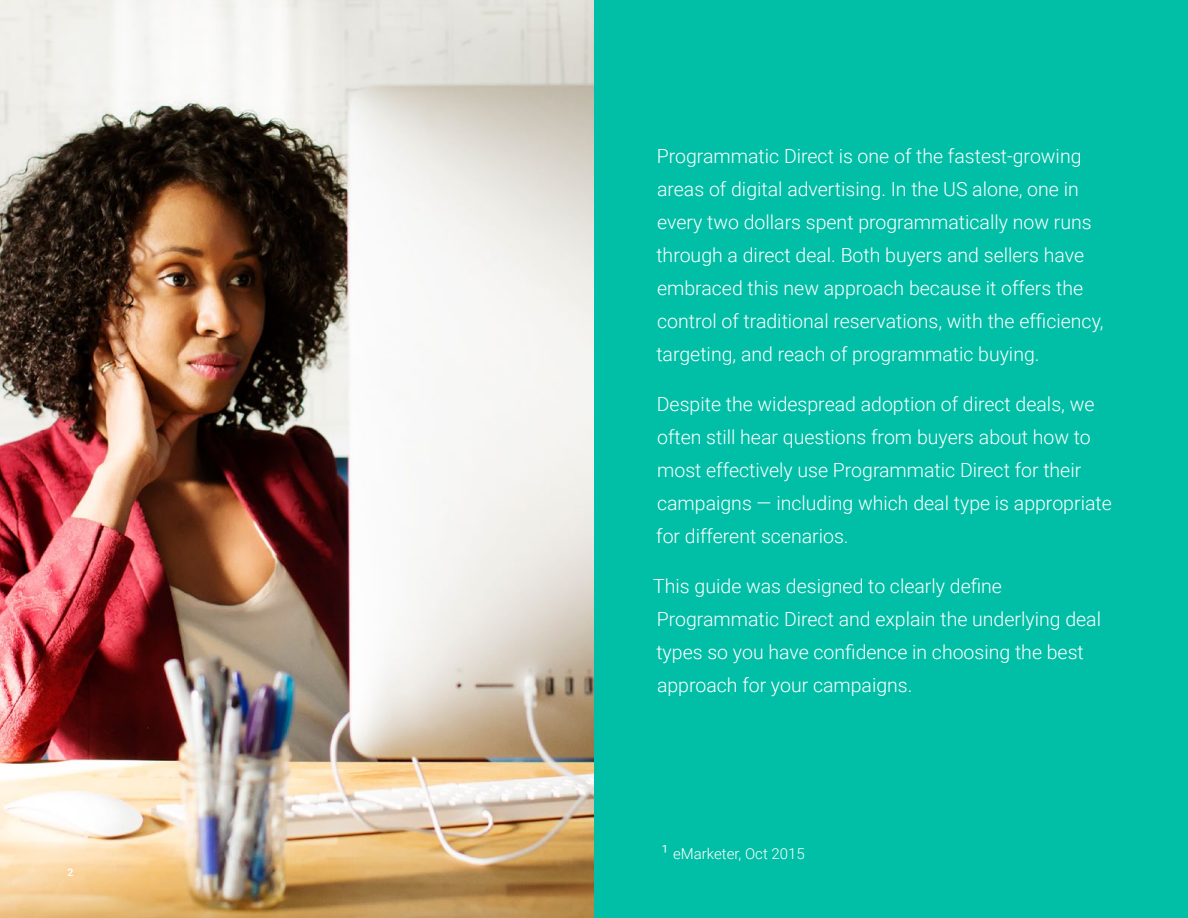
<style>
.page{position:relative;width:1188px;height:918px;background:#00bfa6}
.page>*{position:absolute;margin:0;border:0;box-sizing:border-box;transform-origin:0 0}
.t1{font:300 19.5px/33px "Roboto";color:#fff}
.t2{font:300 15px "Roboto";color:#fff}
.t3{font:500 10.5px "Roboto";color:#fff}
.s1{font-size:19.5px}
</style>
<div class="page">
<img style="left:0;top:0;width:594px;height:918px">
<p class="t3" style="left:68px;top:865px;width:7px">2</p>
<p class="t1" style="left:656px;top:139px;width:449px">Programmatic Direct is one of the fastest-growing areas of digital advertising. In the US alone, one in every two dollars spent programmatically now runs through a direct deal. Both buyers and sellers have embraced this new approach because it offers the control of traditional reservations, with the efficiency, targeting, and reach of programmatic buying.</p>
<p class="t1" style="left:656px;top:387px;width:457px">Despite the widespread adoption of direct deals, we often still hear questions from buyers about how to most effectively use Programmatic Direct for their campaigns — including which deal type is appropriate for different scenarios.</p>
<p class="t1" style="left:653px;top:569px;width:449px">This guide was designed to clearly define Programmatic Direct and explain the underlying deal types so you have confidence in choosing the best approach for your campaigns.</p>
<p class="t2" style="left:661px;top:843px;width:145px"><span class="s1">¹</span> eMarketer, Oct 2015</p>
</div>
